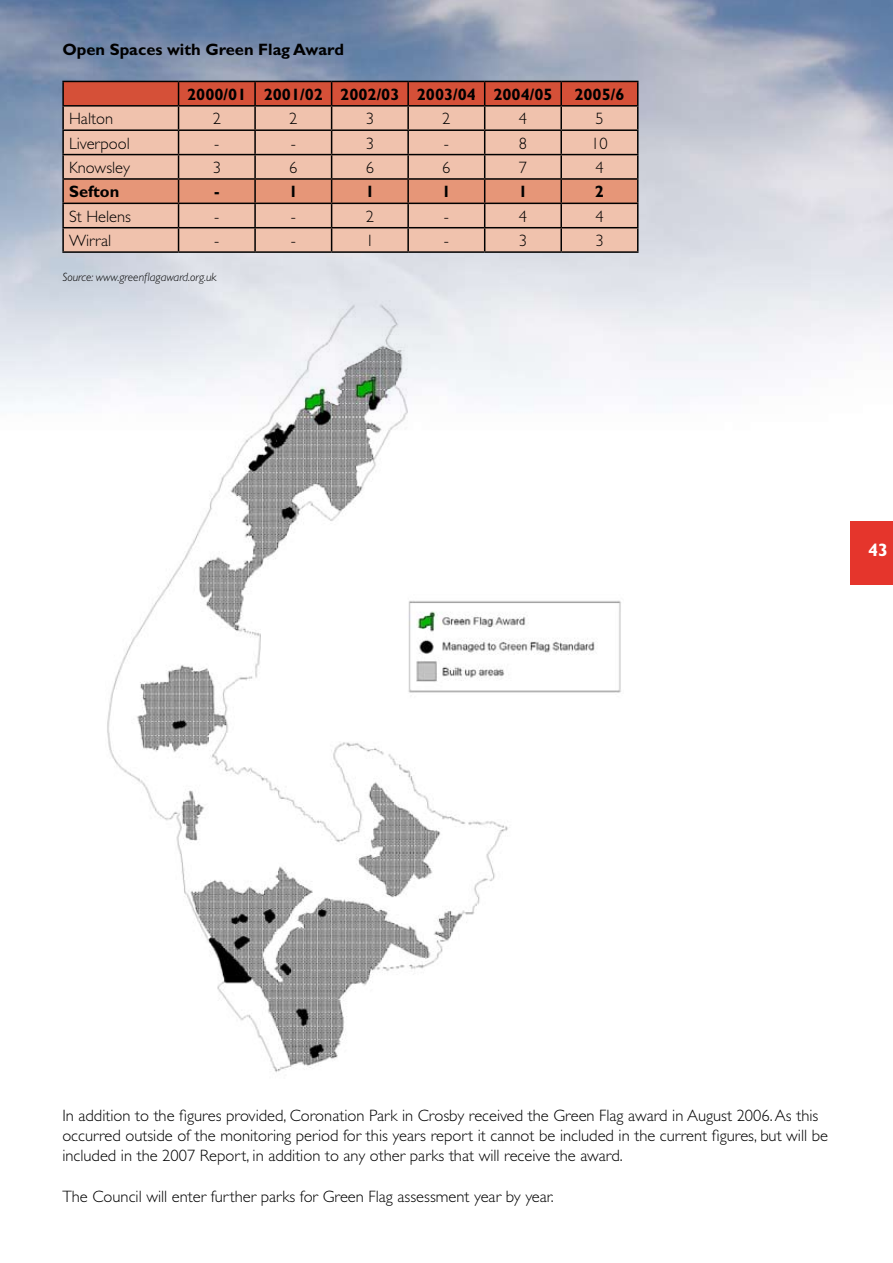
<style>
.page{position:relative;width:893px;height:1263px;background:#fff}
.page>*{position:absolute;margin:0;border:0;box-sizing:border-box;transform-origin:0 0}
.t1{font:700 18px "Gill Sans";color:#fff}
.t2{font:300 16.5px/19.8px "Gill Sans";color:#000}
.t3{font:700 16.5px "Gill Sans";color:#000}
.t4{font:italic 300 12px "Gill Sans";color:#000}
</style>
<div class="page">
<img style="left:0;top:0;width:893px;height:585px">
<hr style="left:62px;top:81px;width:117px;height:1px;background:#000">
<hr style="left:62px;top:82px;width:2px;height:23px;background:#000">
<hr style="left:62px;top:105px;width:117px;height:2px;background:#000">
<hr style="left:62px;top:107px;width:2px;height:22px;background:#000">
<hr style="left:62px;top:129px;width:117px;height:2px;background:#000">
<hr style="left:62px;top:131px;width:2px;height:23px;background:#000">
<hr style="left:62px;top:154px;width:117px;height:1px;background:#000">
<hr style="left:62px;top:155px;width:2px;height:23px;background:#000">
<hr style="left:62px;top:178px;width:117px;height:2px;background:#000">
<hr style="left:62px;top:180px;width:2px;height:23px;background:#000">
<hr style="left:62px;top:203px;width:117px;height:1px;background:#000">
<hr style="left:62px;top:204px;width:2px;height:23px;background:#000">
<hr style="left:62px;top:227px;width:117px;height:1px;background:#000">
<hr style="left:62px;top:228px;width:2px;height:23px;background:#000">
<svg style="left:63px;top:81px;width:575px;height:170px;background:#d89d89"></svg>
<hr style="left:62px;top:251px;width:117px;height:2px;background:#000">
<hr style="left:179px;top:251px;width:76px;height:2px;background:#000">
<hr style="left:255px;top:251px;width:77px;height:2px;background:#000">
<hr style="left:332px;top:251px;width:76px;height:2px;background:#000">
<hr style="left:408px;top:251px;width:77px;height:2px;background:#000">
<hr style="left:485px;top:251px;width:76px;height:2px;background:#000">
<hr style="left:561px;top:251px;width:77px;height:2px;background:#000">
<img style="left:62px;top:283px;width:577px;height:790px">
<div style="left:850px;top:521px;width:43px;height:63px;background:#e5352c"></div>
<p class="t3" style="left:62px;top:40px;width:283px">Open Spaces with Green Flag Award</p>
<p class="t3" style="left:187px;top:84px;width:367px">2000/01 2001/02 2002/03 2003/04 2004/05</p>
<p class="t3" style="left:574px;top:84px;width:52px">2005/6</p>
<p class="t2" style="left:69px;top:109px;width:46px">Halton</p>
<p class="t2" style="left:213px;top:109px;width:10px">2</p>
<p class="t2" style="left:289px;top:109px;width:10px">2</p>
<p class="t2" style="left:366px;top:109px;width:10px">3</p>
<p class="t2" style="left:442px;top:109px;width:10px">2</p>
<p class="t2" style="left:519px;top:109px;width:10px">4</p>
<p class="t2" style="left:595px;top:109px;width:10px">5</p>
<p class="t2" style="left:69px;top:133px;width:62px">Liverpool</p>
<p class="t2" style="left:214px;top:133px;width:7px">-</p>
<p class="t2" style="left:291px;top:133px;width:7px">-</p>
<p class="t2" style="left:366px;top:133px;width:10px">3</p>
<p class="t2" style="left:444px;top:133px;width:7px">-</p>
<p class="t2" style="left:519px;top:133px;width:10px">8</p>
<p class="t2" style="left:591px;top:133px;width:18px">10</p>
<p class="t2" style="left:69px;top:158px;width:62px">Knowsley</p>
<p class="t2" style="left:213px;top:158px;width:10px">3</p>
<p class="t2" style="left:289px;top:158px;width:10px">6</p>
<p class="t2" style="left:366px;top:158px;width:10px">6</p>
<p class="t2" style="left:442px;top:158px;width:10px">6</p>
<p class="t2" style="left:519px;top:158px;width:10px">7</p>
<p class="t2" style="left:595px;top:158px;width:10px">4</p>
<p class="t3" style="left:69px;top:182px;width:52px">Sefton</p>
<p class="t3" style="left:214px;top:182px;width:7px">-</p>
<p class="t3" style="left:289px;top:182px;width:11px">1</p>
<p class="t3" style="left:365px;top:182px;width:11px">1</p>
<p class="t3" style="left:442px;top:182px;width:11px">1</p>
<p class="t3" style="left:518px;top:182px;width:11px">1</p>
<p class="t3" style="left:595px;top:182px;width:11px">2</p>
<p class="t2" style="left:69px;top:206px;width:64px">St Helens</p>
<p class="t2" style="left:214px;top:206px;width:7px">-</p>
<p class="t2" style="left:291px;top:206px;width:7px">-</p>
<p class="t2" style="left:366px;top:206px;width:10px">2</p>
<p class="t2" style="left:444px;top:206px;width:7px">-</p>
<p class="t2" style="left:519px;top:206px;width:10px">4</p>
<p class="t2" style="left:595px;top:206px;width:10px">4</p>
<p class="t2" style="left:69px;top:231px;width:44px">Wirral</p>
<p class="t2" style="left:214px;top:231px;width:7px">-</p>
<p class="t2" style="left:291px;top:231px;width:7px">-</p>
<p class="t2" style="left:366px;top:231px;width:10px">1</p>
<p class="t2" style="left:444px;top:231px;width:7px">-</p>
<p class="t2" style="left:519px;top:231px;width:10px">3</p>
<p class="t2" style="left:595px;top:231px;width:10px">3</p>
<p class="t4" style="left:62px;top:270px;width:156px">Source: www.greenflagaward.org.uk</p>
<p class="t1" style="left:868px;top:539px;width:21px">43</p>
<p class="t2" style="left:62px;top:1106px;width:767px">In addition to the figures provided, Coronation Park in Crosby received the Green Flag award in August 2006. As this occurred outside of the monitoring period for this years report it cannot be included in the current figures, but will be included in the 2007 Report, in addition to any other parks that will receive the award.</p>
<p class="t2" style="left:62px;top:1187px;width:493px">The Council will enter further parks for Green Flag assessment year by year.</p>
</div>
